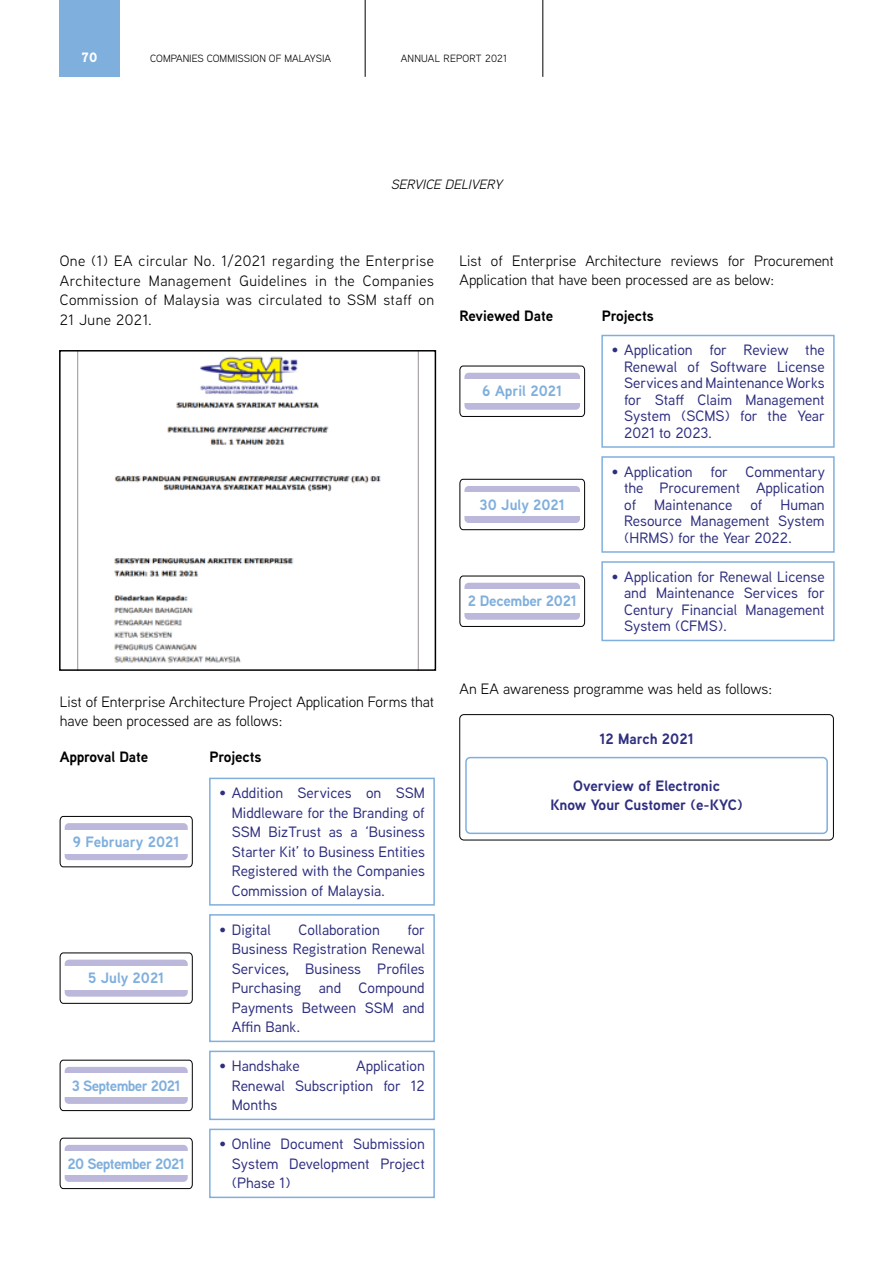
<style>
.page{position:relative;width:893px;height:1263px;background:#fff}
.page>*{position:absolute;margin:0;border:0;box-sizing:border-box;transform-origin:0 0}
.t1{font:500 15px/19.5px "Aaux Next";color:#2f2f80;text-align:justify}
.t2{font:15px/19.5px "Aaux Next";color:#000}
.t3{font:700 15px/19.5px "Aaux Next";color:#2f2f80;text-align:center}
.t4{font:700 15px "Aaux Next";color:#7fafdd}
.t5{font:700 15px "Aaux Next";letter-spacing:-.01em;color:#000}
.t6{font:700 15px "Aaux Next";letter-spacing:-.04em;color:#7fafdd}
.t7{font:700 15px "Aaux Next";letter-spacing:-.02em;color:#7fafdd}
.t8{font:italic 13.5px "Aaux Next";color:#000}
.t9{font:900 13.5px "Aaux Next";color:#fff}
.t10{font:10.5px "Aaux Next";color:#000}
.t11{font:10.5px "Aaux Next";letter-spacing:.02em;color:#000}
</style>
<div class="page">
<div style="left:60px;top:0;width:60px;height:77px;background:#7fafdd"></div>
<hr style="left:365px;top:0;width:1px;height:77px;background:#000">
<hr style="left:543px;top:0;width:1px;height:77px;background:#000">
<img style="left:77px;top:353px;width:341px;height:315px">
<div style="left:59px;top:350px;width:377px;height:321px;border:2px solid #000"></div>
<svg style="left:60px;top:816px;width:133px;height:51px"></svg>
<div style="left:65px;top:823px;width:123px;height:37px;background:#bbb8dc;border-radius:4px"></div>
<div style="left:63px;top:830px;width:126px;height:23px;background:#fff"></div>
<div style="left:209px;top:778px;width:226px;height:128px;border:2px solid #7fafdd"></div>
<svg style="left:60px;top:1060px;width:133px;height:51px"></svg>
<div style="left:65px;top:1067px;width:123px;height:37px;background:#bbb8dc;border-radius:4px"></div>
<div style="left:63px;top:1073px;width:126px;height:24px;background:#fff"></div>
<div style="left:209px;top:1051px;width:226px;height:69px;border:2px solid #7fafdd"></div>
<svg style="left:60px;top:952px;width:133px;height:52px"></svg>
<div style="left:65px;top:960px;width:123px;height:37px;background:#bbb8dc;border-radius:4px"></div>
<div style="left:63px;top:966px;width:126px;height:24px;background:#fff"></div>
<div style="left:209px;top:914px;width:226px;height:128px;border:2px solid #7fafdd"></div>
<svg style="left:60px;top:1138px;width:133px;height:51px"></svg>
<div style="left:65px;top:1145px;width:123px;height:37px;background:#bbb8dc;border-radius:4px"></div>
<div style="left:63px;top:1151px;width:126px;height:24px;background:#fff"></div>
<div style="left:209px;top:1128px;width:226px;height:70px;border:2px solid #7fafdd"></div>
<svg style="left:459px;top:366px;width:126px;height:51px"></svg>
<div style="left:464px;top:373px;width:116px;height:37px;background:#bbb8dc;border-radius:4px"></div>
<div style="left:463px;top:379px;width:119px;height:24px;background:#fff"></div>
<div style="left:601px;top:335px;width:234px;height:113px;border:2px solid #7fafdd"></div>
<svg style="left:459px;top:576px;width:126px;height:51px"></svg>
<div style="left:464px;top:583px;width:116px;height:37px;background:#bbb8dc;border-radius:4px"></div>
<div style="left:463px;top:589px;width:119px;height:24px;background:#fff"></div>
<div style="left:601px;top:561px;width:234px;height:80px;border:2px solid #7fafdd"></div>
<svg style="left:459px;top:479px;width:126px;height:51px"></svg>
<div style="left:464px;top:486px;width:116px;height:37px;background:#bbb8dc;border-radius:4px"></div>
<div style="left:463px;top:492px;width:119px;height:24px;background:#fff"></div>
<div style="left:601px;top:456px;width:234px;height:97px;border:2px solid #7fafdd"></div>
<div style="left:460px;top:714px;width:374px;height:126px;border:1px solid #000;border-radius:4px"></div>
<div style="left:465px;top:757px;width:363px;height:77px;border:2px solid #7fafdd;border-radius:4px"></div>
<p class="t9" style="left:82px;top:47px;width:17px">70</p>
<p class="t10" style="left:150px;top:52px;width:183px">COMPANIES COMMISSION OF MALAYSIA</p>
<p class="t11" style="left:401px;top:52px;width:108px">ANNUAL REPORT 2021</p>
<p class="t8" style="left:391px;top:175px;width:117px">SERVICE DELIVERY</p>
<p class="t2" style="left:60px;top:250px;width:376px;text-align:justify">One (1) EA circular No. 1/2021 regarding the Enterprise Architecture Management Guidelines in the Companies Commission of Malaysia was circulated to SSM staff on 21 June 2021.</p>
<p class="t2" style="left:60px;top:691px;width:376px">List of Enterprise Architecture Project Application Forms that have been processed are as follows:</p>
<p class="t5" style="left:60px;top:746px;width:90px">Approval Date</p>
<p class="t5" style="left:209px;top:746px;width:53px">Projects</p>
<p class="t4" style="left:73px;top:831px;width:108px">9 February 2021</p>
<p class="t4" style="left:88px;top:967px;width:78px">5 July 2021</p>
<p class="t6" style="left:72px;top:1075px;width:110px">3 September 2021</p>
<p class="t6" style="left:67px;top:1153px;width:119px">20 September 2021</p>
<p class="t1" style="left:232px;top:783px;width:194px;text-indent:-13px">• Addition Services on SSM Middleware for the Branding of SSM BizTrust as a ‘Business Starter Kit’ to Business Entities Registered with the Companies Commission of Malaysia.</p>
<p class="t1" style="left:219px;top:919px;width:53px">• Digital</p>
<p class="t1" style="left:299px;top:919px;width:83px">Collaboration</p>
<p class="t1" style="left:232px;top:919px;width:195px;text-indent:176px">for Business Registration Renewal Services, Business Profiles Purchasing and Compound Payments Between SSM and Affin Bank.</p>
<p class="t1" style="left:232px;top:1056px;width:194px;text-indent:124px">Application Renewal Subscription for 12<br>Months</p>
<p class="t1" style="left:219px;top:1056px;width:82px">• Handshake</p>
<p class="t1" style="left:232px;top:1134px;width:194px;text-indent:-13px">• Online Document Submission System Development Project (Phase 1)</p>
<p class="t2" style="left:460px;top:250px;width:376px">List of Enterprise Architecture reviews for Procurement<br>Application that have been processed are as below:</p>
<p class="t5" style="left:460px;top:305px;width:95px">Reviewed Date</p>
<p class="t5" style="left:602px;top:305px;width:53px">Projects</p>
<p class="t4" style="left:482px;top:381px;width:81px">6 April 2021</p>
<p class="t4" style="left:480px;top:494px;width:87px">30 July 2021</p>
<p class="t7" style="left:468px;top:591px;width:111px">2 December 2021</p>
<p class="t1" style="left:624px;top:341px;width:202px;line-height:16.5px;text-indent:-13px">• Application for Review the Renewal of Software License Services and Maintenance Works for Staff Claim Management System (SCMS) for the Year 2021 to 2023.</p>
<p class="t1" style="left:624px;top:463px;width:202px;line-height:16.5px;text-indent:-13px">• Application for Commentary the Procurement Application of Maintenance of Human Resource Management System (HRMS) for the Year 2022.</p>
<p class="t1" style="left:624px;top:568px;width:202px;line-height:16.5px;text-indent:-13px">• Application for Renewal License and Maintenance Services for Century Financial Management System (CFMS).</p>
<p class="t2" style="left:460px;top:679px;width:314px">An EA awareness programme was held as follows:</p>
<p class="t3" style="left:599px;top:728px;width:96px">12 March 2021</p>
<p class="t3" style="left:550px;top:775px;width:194px">Overview of Electronic<br>Know Your Customer (e-KYC)</p>
</div>
